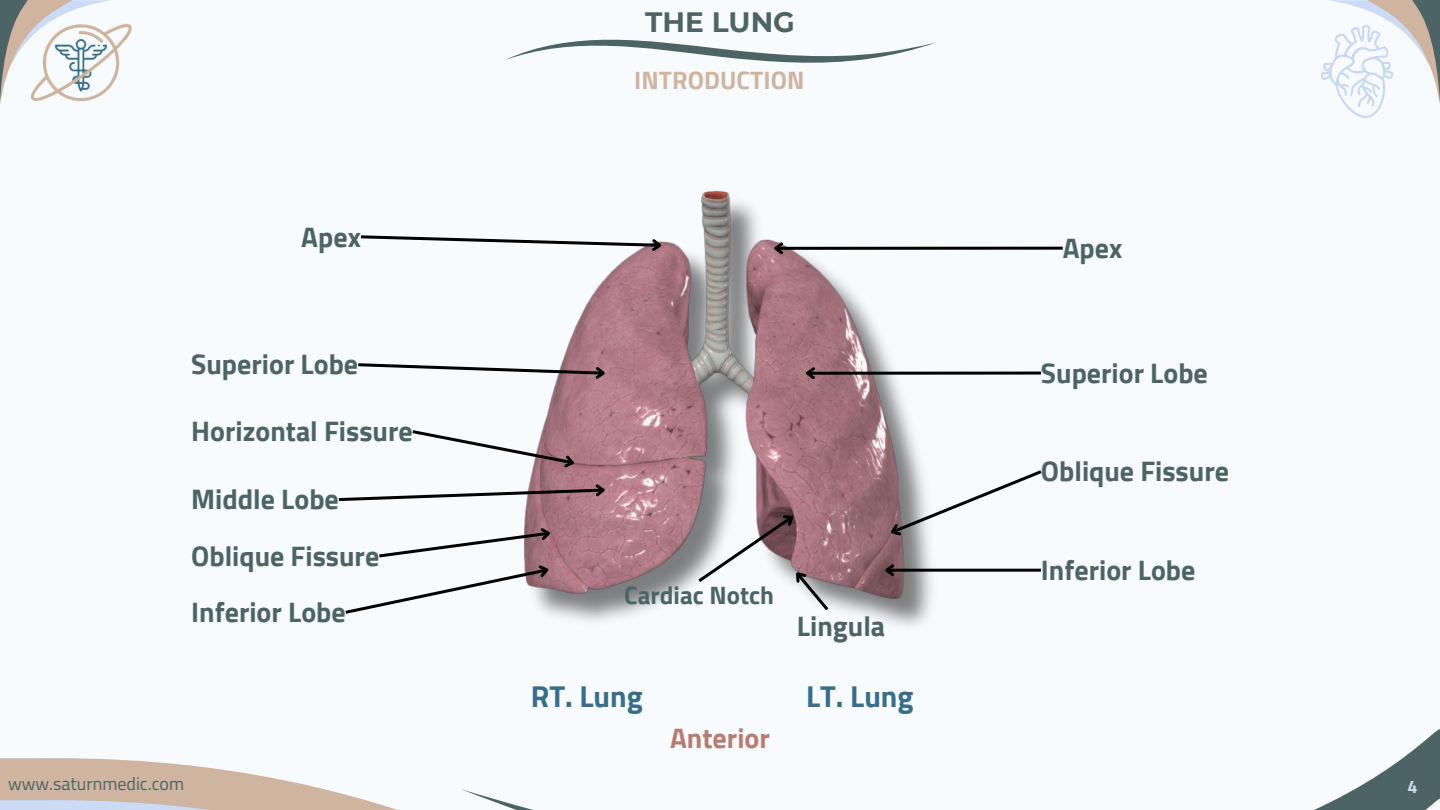
<style>
.page{position:relative;width:1440px;height:810px;background:#f8fbfd}
.page>*{position:absolute;margin:0;border:0;box-sizing:border-box;transform-origin:0 0}
.t1{font:700 30px "Cairo";color:#376e89}
.t2{font:700 28px "Cairo";color:#4d6466}
.t3{font:700 28px "Cairo";color:#b87d72}
.t4{font:700 28px "Montserrat";color:#4d6466}
.t5{font:700 25px "Cairo";letter-spacing:.005em;color:#cfb49f}
.t6{font:700 25px "Cairo";color:#4d6466}
.t7{font:18px "Cairo";color:#4d6466}
.t8{font:700 18px "Cairo";color:#cbdbf5}
</style>
<div class="page">
<svg style="left:505px;top:40px;width:430px;height:23px"></svg>
<svg style="left:0;top:0;width:8px;height:104px"></svg>
<svg style="left:1329px;top:0;width:111px;height:104px"></svg>
<img style="left:1321px;top:18px;width:84px;height:100px">
<img style="left:8px;top:0;width:124px;height:102px">
<svg style="left:0;top:758px;width:398px;height:52px;fill:#cfb49f"></svg>
<svg style="left:461px;top:729px;width:979px;height:81px"></svg>
<img style="left:524px;top:190px;width:430px;height:436px">
<svg style="left:358px;top:362px;width:251px;height:20px"></svg>
<svg style="left:338px;top:481px;width:271px;height:22px"></svg>
<hr style="left:808px;top:372px;width:233px;height:3px;background:#000">
<svg style="left:802px;top:365px;width:16px;height:17px"></svg>
<hr style="left:887px;top:569px;width:154px;height:3px;background:#000">
<svg style="left:882px;top:561px;width:15px;height:18px"></svg>
<svg style="left:695px;top:507px;width:136px;height:107px"></svg>
<svg style="left:412px;top:428px;width:167px;height:44px"></svg>
<svg style="left:345px;top:524px;width:210px;height:92px"></svg>
<svg style="left:885px;top:468px;width:157px;height:74px"></svg>
<svg style="left:360px;top:234px;width:305px;height:20px"></svg>
<hr style="left:776px;top:247px;width:287px;height:3px;background:#000">
<svg style="left:771px;top:240px;width:15px;height:17px"></svg>
<h1 class="t4" style="left:645px;top:5px;width:151px">THE LUNG</h1>
<p class="t5" style="left:634px;top:66px;width:172px">INTRODUCTION</p>
<h2 class="t2" style="left:301px;top:221px;width:61px">Apex</h2>
<p class="t2" style="left:1063px;top:232px;width:61px">Apex</p>
<h2 class="t2" style="left:191px;top:348px;width:168px">Superior Lobe</h2>
<h2 class="t2" style="left:191px;top:415px;width:223px">Horizontal Fissure</h2>
<h2 class="t2" style="left:191px;top:483px;width:149px">Middle Lobe</h2>
<h2 class="t2" style="left:191px;top:540px;width:190px">Oblique Fissure</h2>
<h2 class="t2" style="left:191px;top:596px;width:156px">Inferior Lobe</h2>
<h2 class="t6" style="left:624px;top:581px;width:151px">Cardiac Notch</h2>
<h2 class="t2" style="left:797px;top:610px;width:90px">Lingula</h2>
<h2 class="t1" style="left:531px;top:679px;width:113px">RT. Lung</h2>
<h2 class="t1" style="left:806px;top:679px;width:109px">LT. Lung</h2>
<p class="t3" style="left:670px;top:722px;width:101px">Anterior</p>
<h2 class="t2" style="left:1041px;top:357px;width:168px">Superior Lobe</h2>
<h2 class="t2" style="left:1041px;top:455px;width:190px">Oblique Fissure</h2>
<h2 class="t2" style="left:1041px;top:554px;width:156px">Inferior Lobe</h2>
<p class="t7" style="left:8px;top:773px;width:177px">www.saturnmedic.com</p>
<h3 class="t8" style="left:1407px;top:776px;width:12px">4</h3>
</div>
